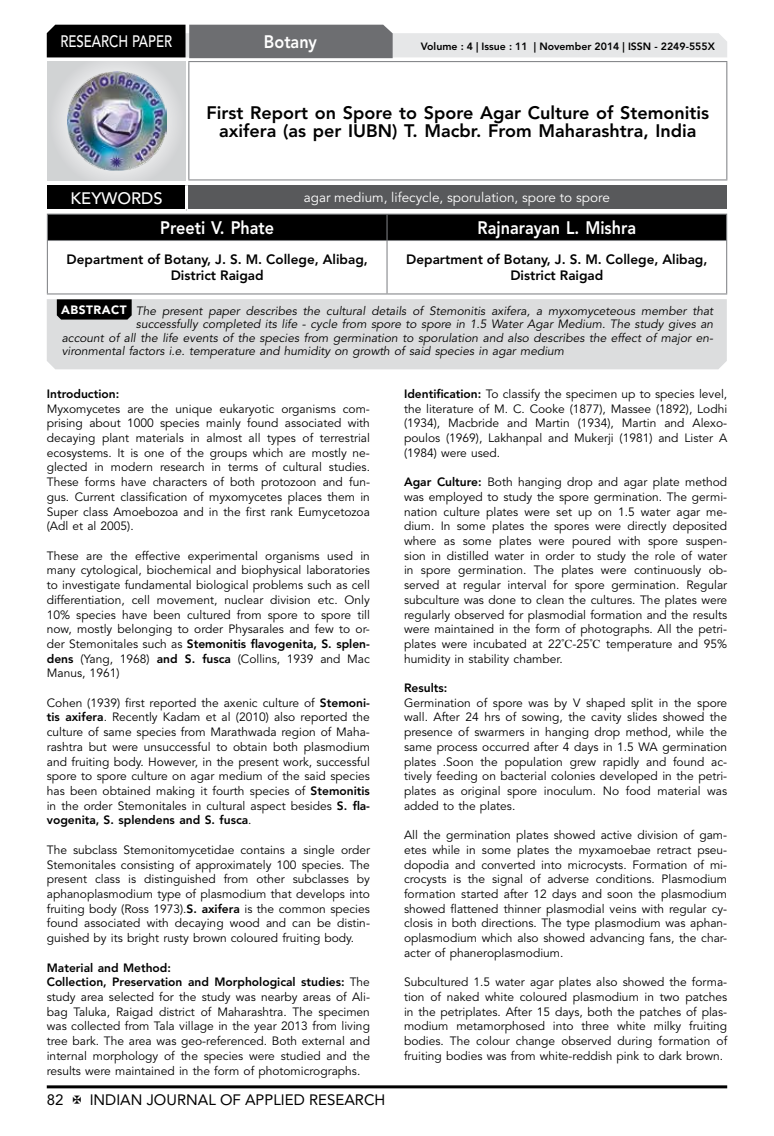
<style>
.page{position:relative;width:774px;height:1136px;background:#fff}
.page>*{position:absolute;margin:0;border:0;box-sizing:border-box;transform-origin:0 0}
.t1{font:800 18px/18px "Avenir LT Std";color:#000;text-align:center}
.t2{font:800 18px "Avenir LT Std";color:#fff;scale:.9 1}
.t3{font:500 16.5px "Avenir LT Std";color:#fff;scale:.8 1}
.t4{font:500 16.5px "Avenir LT Std";color:#fff}
.t5{font:15px "Avenir LT Std";color:#000}
.t6{font:800 13.5px/16.2px "Avenir LT Std";color:#000;text-align:center}
.t7{font:13.5px "Avenir LT Std";color:#fff}
.t8{font:12px/14.7px "Avenir LT Std";color:#000;text-align:justify}
.t9{font:italic 12px "Avenir LT Std";color:#000}
.t10{font:800 12px "Avenir LT Std";color:#000}
.t11{font:800 10.5px "Avenir LT Std";color:#000}
.s1{font-weight:900;font-style:normal;color:#fff}
.s2{font-weight:800}
.s3{font-family:"Times New Roman"}
</style>
<div class="page">
<hr style="left:47px;top:1085px;width:680px;height:3px;background:#000">
<div style="left:48px;top:62px;width:137px;height:118px;background:linear-gradient(to right,#d9dadb,#d9dadb)"></div>
<img style="left:68px;top:71px;width:99px;height:100px">
<svg style="left:47px;top:25px;width:680px;height:33px;background:#979899"></svg>
<hr style="left:188px;top:61px;width:539px;height:1px;background:#808285">
<hr style="left:188px;top:62px;width:1px;height:117px;background:#808285">
<hr style="left:726px;top:62px;width:1px;height:117px;background:#808285">
<hr style="left:188px;top:179px;width:539px;height:1px;background:#808285">
<hr style="left:47px;top:213px;width:340px;height:2px;background:#808285">
<hr style="left:387px;top:213px;width:340px;height:2px;background:#808285">
<div style="left:47px;top:214px;width:680px;height:26px;background:#000"></div>
<hr style="left:47px;top:240px;width:340px;height:1px;background:#808285">
<hr style="left:47px;top:241px;width:1px;height:52px;background:#808285">
<hr style="left:387px;top:240px;width:340px;height:1px;background:#808285">
<hr style="left:386px;top:241px;width:1px;height:52px;background:#808285">
<hr style="left:726px;top:241px;width:1px;height:52px;background:#808285">
<hr style="left:47px;top:293px;width:340px;height:1px;background:#808285">
<hr style="left:387px;top:293px;width:340px;height:1px;background:#808285">
<div style="left:47px;top:185px;width:139px;height:25px;background:#000"></div>
<div style="left:186px;top:185px;width:541px;height:25px;background:#58595b"></div>
<hr style="left:185px;top:185px;width:3px;height:24px;background:#fff">
<hr style="left:47px;top:209px;width:139px;height:3px;background:#fff">
<hr style="left:186px;top:209px;width:541px;height:3px;background:#fff">
<div style="left:47px;top:299px;width:680px;height:70px;background:#dcddde"></div>
<svg style="left:57px;top:299px;width:75px;height:20px"></svg>
<h2 class="t3" style="left:60px;top:32px;width:139px">RESEARCH PAPER</h2>
<h1 class="t2" style="left:264px;top:31px;width:60px">Botany</h1>
<p class="t11" style="left:421px;top:41px;width:296px">Volume : 4 | Issue : 11 | November 2014 | ISSN - 2249-555X</p>
<h1 class="t1" style="left:206px;top:103px;width:504px">First Report on Spore to Spore Agar Culture of Stemonitis axifera (as per IUBN) T. Macbr. From Maharashtra, India</h1>
<h2 class="t4" style="left:71px;top:189px;width:94px">KEYWORDS</h2>
<p class="t7" style="left:304px;top:189px;width:308px">agar medium, lifecycle, sporulation, spore to spore</p>
<h1 class="t2" style="left:160px;top:217px;width:128px">Preeti V. Phate</h1>
<h1 class="t2" style="left:478px;top:217px;width:178px">Rajnarayan L. Mishra</h1>
<p class="t6" style="left:67px;top:251px;width:303px">Department of Botany, J. S. M. College, Alibag,<br>District Raigad</p>
<p class="t6" style="left:406px;top:251px;width:303px">Department of Botany, J. S. M. College, Alibag,<br>District Raigad</p>
<p class="t9" style="left:61px;top:304px;width:654px"><span class="s1">ABSTRACT</span> The present paper describes the cultural details of Stemonitis axifera, a myxomyceteous member that</p>
<p class="t9" style="left:136px;top:317px;width:579px">successfully completed its life - cycle from spore to spore in 1.5 Water Agar Medium. The study gives an</p>
<p class="t9" style="left:62px;top:331px;width:653px">account of all the life events of the species from germination to sporulation and also describes the effect of major en-</p>
<p class="t9" style="left:62px;top:344px;width:504px">vironmental factors i.e. temperature and humidity on growth of said species in agar medium</p>
<p class="t10" style="left:47px;top:386px;width:74px">Introduction:</p>
<p class="t8" style="left:47px;top:401px;width:325px">Myxomycetes are the unique eukaryotic organisms com&shy;prising about 1000 species mainly found associated with decaying plant materials in almost all types of terrestrial ecosystems. It is one of the groups which are mostly ne&shy;glected in modern research in terms of cultural studies.<br>These forms have characters of both protozoon and fun&shy;gus. Current classification of myxomycetes places them in Super class Amoebozoa and in the first rank Eumycetozoa (Adl et al 2005).</p>
<p class="t8" style="left:47px;top:548px;width:325px">These are the effective experimental organisms used in many cytological, biochemical and biophysical laboratories to investigate fundamental biological problems such as cell differentiation, cell movement, nuclear division etc. Only 10% species have been cultured from spore to spore till now, mostly belonging to order Physarales and few to or&shy;der Stemonitales such as <span class="s2">Stemonitis flavogenita, S. splen&shy;dens</span> (Yang, 1968) <span class="s2">and S. fusca</span> (Collins, 1939 and Mac Manus, 1961)</p>
<p class="t8" style="left:47px;top:695px;width:325px">Cohen (1939) first reported the axenic culture of <span class="s2">Stemoni&shy;tis axifera</span>. Recently Kadam et al (2010) also reported the culture of same species from Marathwada region of Maha&shy;rashtra but were unsuccessful to obtain both plasmodium and fruiting body. However, in the present work, successful spore to spore culture on agar medium of the said species has been obtained making it fourth species of <span class="s2">Stemonitis </span>in the order Stemonitales in cultural aspect besides <span class="s2">S. fla&shy;vogenita, S. splendens and S. fusca</span>.</p>
<p class="t8" style="left:47px;top:842px;width:325px">The subclass Stemonitomycetidae contains a single order Stemonitales consisting of approximately 100 species. The present class is distinguished from other subclasses by aphanoplasmodium type of plasmodium that develops into fruiting body (Ross 1973).<span class="s2">S. axifera</span> is the common species found associated with decaying wood and can be distin&shy;guished by its bright rusty brown coloured fruiting body.</p>
<p class="t8" style="left:47px;top:960px;width:325px;text-align:left"><span class="s2">Material and Method:<br>Collection, Preservation and Morphological studies:</span> The study area selected for the study was nearby areas of Ali&shy;bag Taluka, Raigad district of Maharashtra. The specimen was collected from Tala village in the year 2013 from living tree bark. The area was geo-referenced. Both external and internal morphology of the species were studied and the results were maintained in the form of photomicrographs.</p>
<p class="t8" style="left:404px;top:386px;width:325px"><span class="s2">Identification:</span> To classify the specimen up to species level, the literature of M. C. Cooke (1877), Massee (1892), Lodhi (1934), Macbride and Martin (1934), Martin and Alexo&shy;poulos (1969), Lakhanpal and Mukerji (1981) and Lister A (1984) were used.</p>
<p class="t8" style="left:404px;top:475px;width:325px"><span class="s2">Agar Culture:</span> Both hanging drop and agar plate method was employed to study the spore germination. The germi&shy;nation culture plates were set up on 1.5 water agar me&shy;dium. In some plates the spores were directly deposited where as some plates were poured with spore suspen&shy;sion in distilled water in order to study the role of water in spore germination. The plates were continuously ob&shy;served at regular interval for spore germination. Regular subculture was done to clean the cultures. The plates were regularly observed for plasmodial formation and the results were maintained in the form of photographs. All the petri&shy;plates were incubated at 22˚<span class="s3">С</span>-25˚<span class="s3">С</span> temperature and 95% humidity in stability chamber.</p>
<p class="t10" style="left:404px;top:680px;width:45px">Results:</p>
<p class="t8" style="left:404px;top:695px;width:325px">Germination of spore was by V shaped split in the spore wall. After 24 hrs of sowing, the cavity slides showed the presence of swarmers in hanging drop method, while the same process occurred after 4 days in 1.5 WA germination plates .Soon the population grew rapidly and found ac&shy;tively feeding on bacterial colonies developed in the petri&shy;plates as original spore inoculum. No food material was added to the plates.</p>
<p class="t8" style="left:404px;top:827px;width:325px">All the germination plates showed active division of gam&shy;etes while in some plates the myxamoebae retract pseu&shy;dopodia and converted into microcysts. Formation of mi&shy;crocysts is the signal of adverse conditions. Plasmodium formation started after 12 days and soon the plasmodium showed flattened thinner plasmodial veins with regular cy&shy;closis in both directions. The type plasmodium was aphan&shy;oplasmodium which also showed advancing fans, the char&shy;acter of phaneroplasmodium.</p>
<p class="t8" style="left:404px;top:974px;width:325px">Subcultured 1.5 water agar plates also showed the forma&shy;tion of naked white coloured plasmodium in two patches in the petriplates. After 15 days, both the patches of plas&shy;modium metamorphosed into three white milky fruiting bodies. The colour change observed during formation of fruiting bodies was from white-reddish pink to dark brown.</p>
<p class="t5" style="left:47px;top:1090px;width:18px">82</p>
<p class="t5" style="left:90px;top:1090px;width:297px">INDIAN JOURNAL OF APPLIED RESEARCH</p>
</div>
